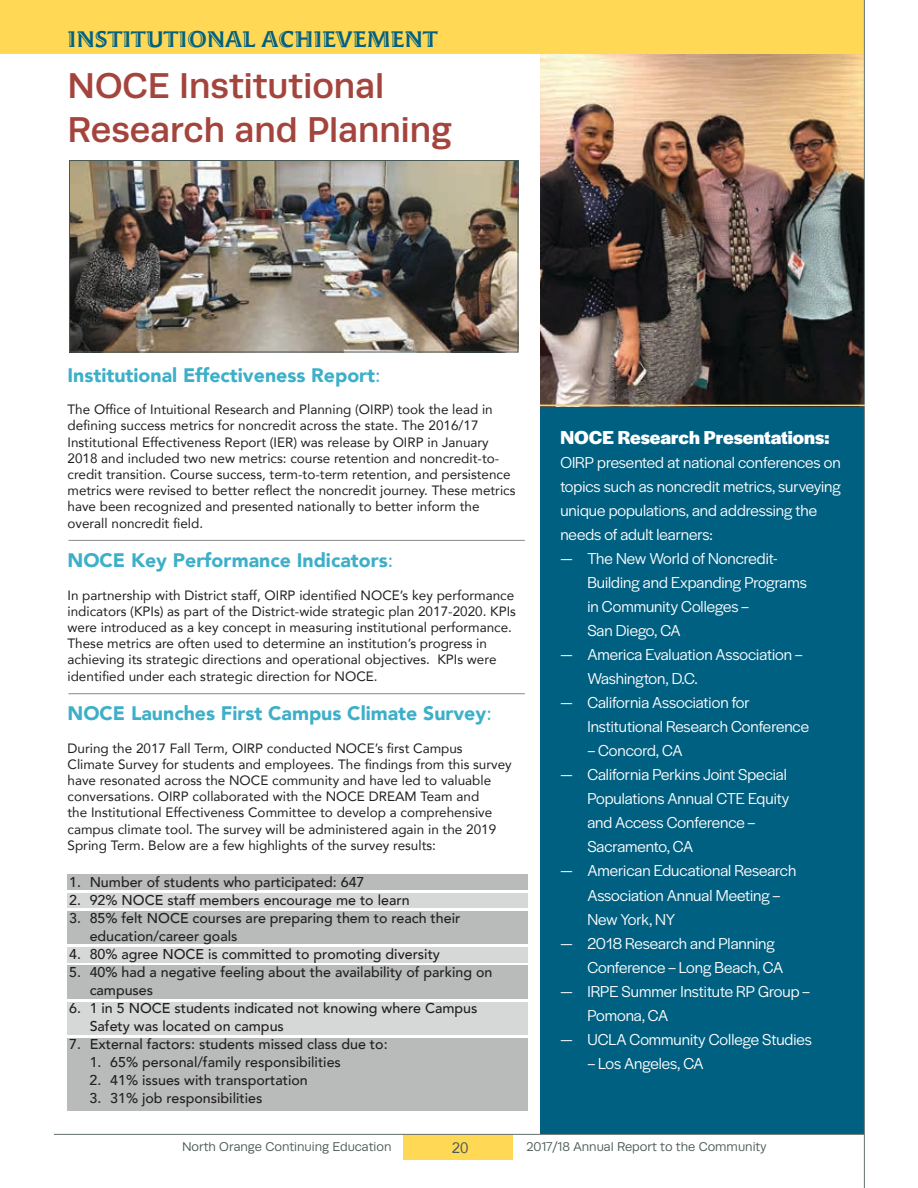
<style>
.page{position:relative;width:918px;height:1188px;background:#fff}
.page>*{position:absolute;margin:0;border:0;box-sizing:border-box;transform-origin:0 0}
.t1{font:500 36px/43.2px "Runda";color:#a4453d}
.t2{font:900 22.5px "Angie Open Pro";color:#006081}
.t3{font:900 19.5px "Avenir";color:#3dafc8}
.t4{font:700 19.5px "Halyard Display";color:#fff}
.t5{font:16.5px/24px "Halyard Display";color:#fff}
.t6{font:15px "Avenir";color:#495a56}
.t7{font:500 14.25px/18px "Avenir";color:#231f20}
.t8{font:13.5px/16.2px "Avenir";color:#231f20}
.t9{font:12.75px "Runda";color:#495a56}
.s1{font-weight:400}
</style>
<div class="page">
<div style="left:67px;top:874px;width:461px;height:16px;background:#b8bbba"></div>
<div style="left:67px;top:893px;width:461px;height:15px;background:#d6d8d8"></div>
<div style="left:67px;top:912px;width:461px;height:32px;background:#b8bbba"></div>
<div style="left:67px;top:966px;width:461px;height:33px;background:#b8bbba"></div>
<div style="left:67px;top:1002px;width:461px;height:33px;background:#d6d8d8"></div>
<div style="left:67px;top:1038px;width:461px;height:72px;background:#b8bbba"></div>
<div style="left:67px;top:947px;width:461px;height:15px;background:#d6d8d8"></div>
<div style="left:540px;top:405px;width:324px;height:729px;background:#006081"></div>
<div style="left:404px;top:1135px;width:109px;height:25px;background:#ffd856"></div>
<hr style="left:54px;top:1134px;width:810px;height:1px;background:#646f6e">
<div style="left:0;top:0;width:864px;height:54px;background:#ffd856"></div>
<img style="left:71px;top:162px;width:445px;height:188px">
<div style="left:69px;top:160px;width:449px;height:192px;border:1px solid #495a56"></div>
<img style="left:540px;top:54px;width:324px;height:351px">
<hr style="left:864px;top:0;width:1px;height:1188px;background:#646f6e">
<hr style="left:68px;top:540px;width:457px;height:1px;background:#838b89">
<hr style="left:68px;top:693px;width:457px;height:1px;background:#838b89">
<hr style="left:540px;top:405px;width:325px;height:1px;background:#ffd856">
<h2 class="t2" style="left:68px;top:23px;width:372px">INSTITUTIONAL ACHIEVEMENT</h2>
<h1 class="t1" style="left:68px;top:64px;width:386px">NOCE Institutional<br>Research and Planning</h1>
<h3 class="t3" style="left:68px;top:358px;width:315px">Institutional Effectiveness Report<span class="s1">:</span></h3>
<p class="t8" style="left:68px;top:401px;width:450px">The Office of Intuitional Research and Planning (OIRP) took the lead in defining success metrics for noncredit across the state. The 2016/17<br>Institutional Effectiveness Report (IER) was release by OIRP in January 2018 and included two new metrics: course retention and noncredit-to&shy;credit transition. Course success, term-to-term retention, and persistence metrics were revised to better reflect the noncredit journey. These metrics have been recognized and presented nationally to better inform the overall noncredit field.</p>
<h3 class="t3" style="left:68px;top:544px;width:327px">NOCE Key Performance Indicators<span class="s1">:</span></h3>
<p class="t8" style="left:68px;top:586px;width:450px">In partnership with District staff, OIRP identified NOCE’s key performance indicators (KPIs) as part of the District-wide strategic plan 2017-2020. KPIs were introduced as a key concept in measuring institutional performance.<br>These metrics are often used to determine an institution’s progress in achieving its strategic directions and operational objectives. KPIs were identified under each strategic direction for NOCE.</p>
<h3 class="t3" style="left:68px;top:697px;width:426px">NOCE Launches First Campus Climate Survey<span class="s1">:</span></h3>
<p class="t8" style="left:67px;top:739px;width:446px">During the 2017 Fall Term, OIRP conducted NOCE’s first Campus Climate Survey for students and employees. The findings from this survey have resonated across the NOCE community and have led to valuable conversations. OIRP collaborated with the NOCE DREAM Team and<br>the Institutional Effectiveness Committee to develop a comprehensive campus climate tool. The survey will be administered again in the 2019<br>Spring Term. Below are a few highlights of the survey results:</p>
<p class="t7" style="left:69px;top:872px;width:297px">1. Number of students who participated: 647</p>
<p class="t7" style="left:69px;top:890px;width:342px">2. 92% NOCE staff members encourage me to learn</p>
<p class="t7" style="left:90px;top:908px;width:372px;text-indent:-21px">3. 85% felt NOCE courses are preparing them to reach their education/career goals</p>
<p class="t7" style="left:69px;top:944px;width:372px">4. 80% agree NOCE is committed to promoting diversity</p>
<p class="t7" style="left:90px;top:962px;width:404px;text-indent:-21px">5. 40% had a negative feeling about the availability of parking on campuses</p>
<p class="t7" style="left:90px;top:998px;width:389px;text-indent:-21px">6. 1 in 5 NOCE students indicated not knowing where Campus<br>Safety was located on campus</p>
<p class="t7" style="left:69px;top:1034px;width:320px">7. External factors: students missed class due to:</p>
<p class="t7" style="left:90px;top:1052px;width:253px">1. 65% personal/family responsibilities</p>
<p class="t7" style="left:90px;top:1070px;width:220px">2. 41% issues with transportation</p>
<p class="t7" style="left:90px;top:1088px;width:174px">3. 31% job responsibilities</p>
<h3 class="t4" style="left:560px;top:424px;width:271px">NOCE Research Presentations:</h3>
<p class="t5" style="left:560px;top:450px;width:282px">OIRP presented at national conferences on topics such as noncredit metrics, surveying unique populations, and addressing the needs of adult learners:</p>
<p class="t5" style="left:587px;top:546px;width:221px;text-indent:-27px">— The New World of Noncredit-<br>Building and Expanding Programs in Community Colleges –<br>San Diego, CA</p>
<p class="t5" style="left:587px;top:642px;width:217px;text-indent:-27px">— America Evaluation Association –<br>Washington, D.C.</p>
<p class="t5" style="left:587px;top:690px;width:223px;text-indent:-27px">— California Association for<br>Institutional Research Conference</p>
<p class="t5" style="left:587px;top:738px;width:97px">– Concord, CA</p>
<p class="t5" style="left:587px;top:762px;width:204px;text-indent:-27px">— California Perkins Joint Special<br>Populations Annual CTE Equity and Access Conference –<br>Sacramento, CA</p>
<p class="t5" style="left:587px;top:858px;width:210px;text-indent:-27px">— American Educational Research<br>Association Annual Meeting –<br>New York, NY</p>
<p class="t5" style="left:587px;top:930px;width:197px;text-indent:-27px">— 2018 Research and Planning<br>Conference – Long Beach, CA</p>
<p class="t5" style="left:587px;top:978px;width:224px;text-indent:-27px">— IRPE Summer Institute RP Group –<br>Pomona, CA</p>
<p class="t5" style="left:560px;top:1026px;width:253px">— UCLA Community College Studies</p>
<p class="t5" style="left:587px;top:1050px;width:118px">– Los Angeles, CA</p>
<p class="t9" style="left:182px;top:1139px;width:211px">North Orange Continuing Education</p>
<p class="t6" style="left:452px;top:1136px;width:18px">20</p>
<p class="t9" style="left:527px;top:1139px;width:241px">2017/18 Annual Report to the Community</p>
</div>
